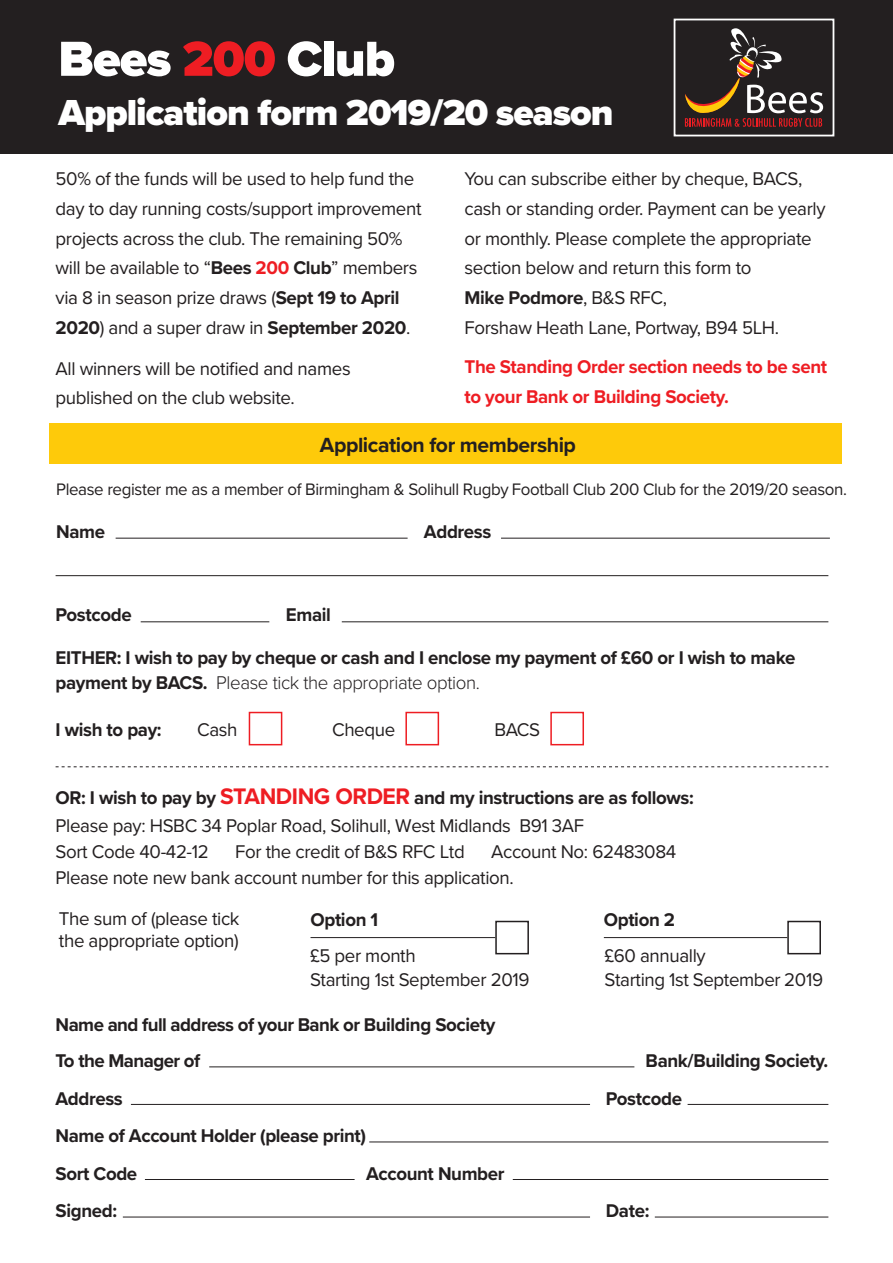
<style>
.page{position:relative;width:893px;height:1263px;background:#fff}
.page>*{position:absolute;margin:0;border:0;box-sizing:border-box;transform-origin:0 0}
.t1{font:900 51px "Proxima Nova";letter-spacing:-.02em;color:#fff}
.t2{font:900 37.5px "Proxima Nova";letter-spacing:-.025em;color:#fff}
.t3{font:700 21.15px "Proxima Nova";letter-spacing:-.02em;color:#231f20}
.t4{font:19.05px/29.7px "Proxima Nova";letter-spacing:-.02em;color:#231f20}
.t5{font:700 19.05px/37.5px "Proxima Nova";letter-spacing:-.02em;color:#231f20}
.t6{font:700 19.05px/29.7px "Proxima Nova";letter-spacing:-.02em;color:#ee1d23}
.t7{font:19.05px "Proxima Nova";letter-spacing:-.02em;color:#221e1f}
.t8{font:17.25px "Proxima Nova";letter-spacing:-.02em;color:#231f20}
.s1{color:#ee1d23}
.s2{font-weight:700}
.s3{font-weight:700;color:#ee1d23}
.s4{font-weight:300}
.s5{font-weight:700;font-size:23.4px;color:#ee1d23}
</style>
<div class="page">
<div style="left:0;top:0;width:893px;height:154px;background:#231f20"></div>
<svg style="left:685px;top:28px;width:138px;height:99px"></svg>
<div style="left:674px;top:19px;width:160px;height:117px;border:2px solid #fff"></div>
<div style="left:49px;top:423px;width:793px;height:41px;background:#feca0a"></div>
<hr style="left:116px;top:538px;width:292px;height:1px;background:#231f20">
<hr style="left:141px;top:621px;width:128px;height:1px;background:#231f20">
<hr style="left:342px;top:621px;width:486px;height:1px;background:#231f20">
<hr style="left:501px;top:538px;width:329px;height:1px;background:#231f20">
<hr style="left:56px;top:575px;width:772px;height:1px;background:#231f20">
<div style="left:249px;top:712px;width:33px;height:33px;border:2px solid #ee1d23"></div>
<div style="left:405px;top:712px;width:34px;height:33px;border:2px solid #ee1d23"></div>
<div style="left:550px;top:712px;width:34px;height:33px;border:2px solid #ee1d23"></div>
<svg style="left:56px;top:766px;width:772px;height:1px"></svg>
<div style="left:495px;top:921px;width:34px;height:33px;border:2px solid #231f20"></div>
<hr style="left:311px;top:937px;width:184px;height:1px;background:#231f20">
<div style="left:787px;top:921px;width:34px;height:33px;border:2px solid #231f20"></div>
<hr style="left:604px;top:937px;width:183px;height:1px;background:#231f20">
<hr style="left:209px;top:1066px;width:425px;height:1px;background:#231f20">
<hr style="left:131px;top:1104px;width:459px;height:1px;background:#231f20">
<hr style="left:369px;top:1141px;width:459px;height:1px;background:#231f20">
<hr style="left:145px;top:1179px;width:210px;height:1px;background:#231f20">
<hr style="left:123px;top:1217px;width:467px;height:1px;background:#231f20">
<hr style="left:688px;top:1104px;width:140px;height:1px;background:#231f20">
<hr style="left:513px;top:1179px;width:315px;height:1px;background:#231f20">
<hr style="left:655px;top:1217px;width:173px;height:1px;background:#231f20">
<h1 class="t1" style="left:58px;top:21px;width:338px">Bees <span class="s1">200</span> Club</h1>
<h2 class="t2" style="left:58px;top:84px;width:557px">Application form 2019/20 season</h2>
<p class="t4" style="left:56px;top:163px;width:367px">50% of the funds will be used to help fund the day to day running costs/support improvement projects across the club. The remaining 50% will be available to “<span class="s2">Bees</span> <span class="s3">200</span> <span class="s2">Club</span>” members via 8 in season prize draws (<span class="s2">Sept 19 to April 2020</span>) and a super draw in <span class="s2">September 2020</span>.</p>
<p class="t4" style="left:56px;top:353px;width:297px">All winners will be notified and names published on the club website.</p>
<p class="t4" style="left:464px;top:163px;width:362px">You can subscribe either by cheque, BACS, cash or standing order. Payment can be yearly or monthly. Please complete the appropriate section below and return this form to<br><span class="s2">Mike Podmore</span>, B&amp;S RFC,<br>Forshaw Heath Lane, Portway, B94 5LH.</p>
<p class="t6" style="left:464px;top:351px;width:364px">The Standing Order section needs to be sent to your Bank or Building Society.</p>
<p class="t3" style="left:320px;top:429px;width:258px">Application for membership</p>
<p class="t8" style="left:56px;top:476px;width:792px">Please register me as a member of Birmingham &amp; Solihull Rugby Football Club 200 Club for the 2019/20 season.</p>
<p class="t5" style="left:56px;top:512px;width:50px">Name</p>
<p class="t5" style="left:424px;top:512px;width:69px">Address</p>
<p class="t5" style="left:56px;top:596px;width:78px">Postcode</p>
<p class="t5" style="left:286px;top:596px;width:46px">Email</p>
<p class="t5" style="left:56px;top:644px;width:741px;line-height:25.5px">EITHER: I wish to pay by cheque or cash and I enclose my payment of £60 or I wish to make payment by BACS. <span class="s4">Please tick the appropriate option.</span></p>
<p class="t5" style="left:56px;top:710px;width:107px">I wish to pay:</p>
<p class="t4" style="left:197px;top:714px;width:42px">Cash</p>
<p class="t4" style="left:332px;top:714px;width:65px">Cheque</p>
<p class="t4" style="left:494px;top:714px;width:47px">BACS</p>
<p class="t4" style="left:56px;top:782px;width:640px;line-height:28px"><span class="s2">OR: I wish to pay by</span> <span class="s5">STANDING ORDER</span> <span class="s2">and my instructions are as follows:<br></span>Please pay: HSBC 34 Poplar Road, Solihull, West Midlands B91 3AF</p>
<p class="t4" style="left:56px;top:835px;width:155px">Sort Code 40-42-12</p>
<p class="t4" style="left:235px;top:835px;width:231px">For the credit of B&amp;S RFC Ltd</p>
<p class="t4" style="left:56px;top:837px;width:622px;line-height:26.1px;text-indent:436px">Account No: 62483084<br>Please note new bank account number for this application.</p>
<p class="t7" style="left:59px;top:907px;width:182px">The sum of (please tick</p>
<p class="t5" style="left:604px;top:900px;width:73px">Option 2</p>
<p class="t7" style="left:59px;top:930px;width:181px">the appropriate option)</p>
<p class="t5" style="left:311px;top:900px;width:69px">Option 1</p>
<p class="t4" style="left:310px;top:942px;width:221px;line-height:24.8px">£5 per month<br>Starting 1st September 2019</p>
<p class="t4" style="left:605px;top:942px;width:220px;line-height:24.8px">£60 annually<br>Starting 1st September 2019</p>
<p class="t5" style="left:55px;top:1006px;width:441px;line-height:35.8px">Name and full address of your Bank or Building Society<br>To the Manager of</p>
<p class="t5" style="left:646px;top:1042px;width:184px">Bank/Building Society.</p>
<p class="t5" style="left:55px;top:1079px;width:69px">Address</p>
<p class="t5" style="left:606px;top:1079px;width:78px">Postcode</p>
<p class="t5" style="left:56px;top:1117px;width:312px">Name of Account Holder (please print)<br>Sort Code<br>Signed:</p>
<p class="t5" style="left:366px;top:1154px;width:140px">Account Number</p>
<p class="t5" style="left:606px;top:1192px;width:45px">Date:</p>
</div>
